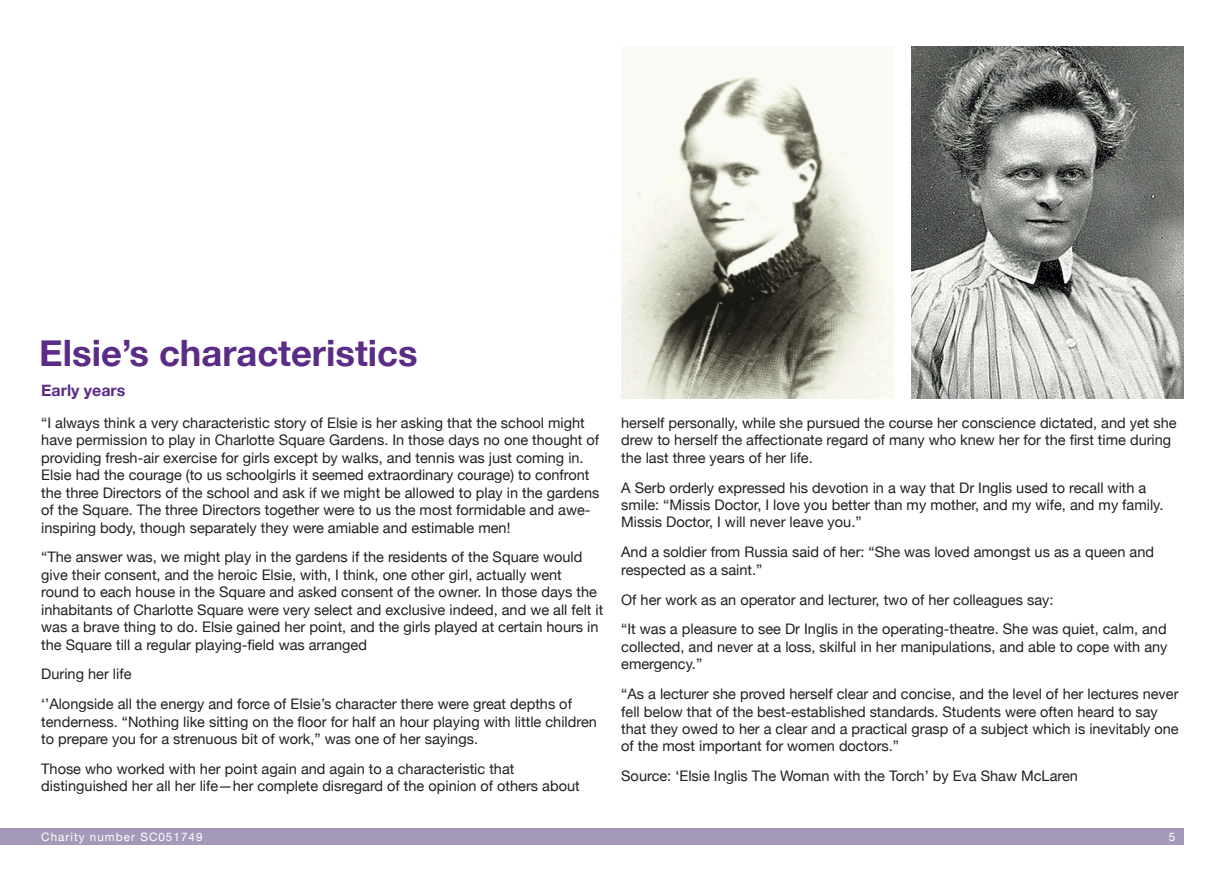
<style>
.page{position:relative;width:1225px;height:876px;background:#fff}
.page>*{position:absolute;margin:0;border:0;box-sizing:border-box;transform-origin:0 0}
.t1{font:700 36.4px "Helvetica Neue";color:#5b2c85}
.t2{font:700 16px "Helvetica Neue";color:#5b2c85}
.t3{font:14.6px/17.4px "Helvetica Neue";color:#231f20}
.t4{font:11.6px "Helvetica Neue";letter-spacing:.09em;color:#fff}
</style>
<div class="page">
<img style="left:911px;top:46px;width:272px;height:353px">
<img style="left:621px;top:75px;width:272px;height:324px">
<div style="left:0;top:828px;width:1183px;height:17px;background:#a599b9"></div>
<h1 class="t1" style="left:39px;top:324px;width:380px">Elsie’s characteristics</h1>
<p class="t2" style="left:41px;top:378px;width:86px">Early years</p>
<p class="t3" style="left:41px;top:415px;width:559px">“I always think a very characteristic story of Elsie is her asking that the school might have permission to play in Charlotte Square Gardens. In those days no one thought of providing fresh-air exercise for girls except by walks, and tennis was just coming in.<br>Elsie had the courage (to us schoolgirls it seemed extraordinary courage) to confront the three Directors of the school and ask if we might be allowed to play in the gardens of the Square. The three Directors together were to us the most formidable and awe&shy;inspiring body, though separately they were amiable and estimable men!</p>
<p class="t3" style="left:41px;top:549px;width:563px">“The answer was, we might play in the gardens if the residents of the Square would give their consent, and the heroic Elsie, with, I think, one other girl, actually went<br>round to each house in the Square and asked consent of the owner. In those days the inhabitants of Charlotte Square were very select and exclusive indeed, and we all felt it was a brave thing to do. Elsie gained her point, and the girls played at certain hours in the Square till a regular playing-field was arranged</p>
<p class="t3" style="left:41px;top:660px;width:532px;line-height:29.8px">During her life<br>‘’Alongside all the energy and force of Elsie’s character there were great depths of</p>
<p class="t3" style="left:41px;top:714px;width:557px">tenderness. “Nothing like sitting on the floor for half an hour playing with little children to prepare you for a strenuous bit of work,” was one of her sayings.</p>
<p class="t3" style="left:41px;top:761px;width:540px">Those who worked with her point again and again to a characteristic that distinguished her all her life—her complete disregard of the opinion of others about</p>
<p class="t3" style="left:621px;top:415px;width:557px">herself personally, while she pursued the course her conscience dictated, and yet she drew to herself the affectionate regard of many who knew her for the first time during the last three years of her life.</p>
<p class="t3" style="left:621px;top:479px;width:544px">A Serb orderly expressed his devotion in a way that Dr Inglis used to recall with a smile: “Missis Doctor, I love you better than my mother, and my wife, and my family.<br>Missis Doctor, I will never leave you.”</p>
<p class="t3" style="left:621px;top:544px;width:534px">And a soldier from Russia said of her: “She was loved amongst us as a queen and respected as a saint.”</p>
<p class="t3" style="left:621px;top:585px;width:547px;line-height:29.8px">Of her work as an operator and lecturer, two of her colleagues say:<br>“It was a pleasure to see Dr Inglis in the operating-theatre. She was quiet, calm, and</p>
<p class="t3" style="left:621px;top:639px;width:548px">collected, and never at a loss, skilful in her manipulations, and able to cope with any emergency.”</p>
<p class="t3" style="left:621px;top:686px;width:559px">“As a lecturer she proved herself clear and concise, and the level of her lectures never fell below that of the best-established standards. Students were often heard to say that they owed to her a clear and a practical grasp of a subject which is inevitably one of the most important for women doctors.”</p>
<p class="t3" style="left:621px;top:768px;width:458px">Source: ‘Elsie Inglis The Woman with the Torch’ by Eva Shaw McLaren</p>
<p class="t4" style="left:41px;top:828px;width:163px">Charity number SC051749</p>
<p class="t4" style="left:1168px;top:828px;width:8px">5</p>
</div>
